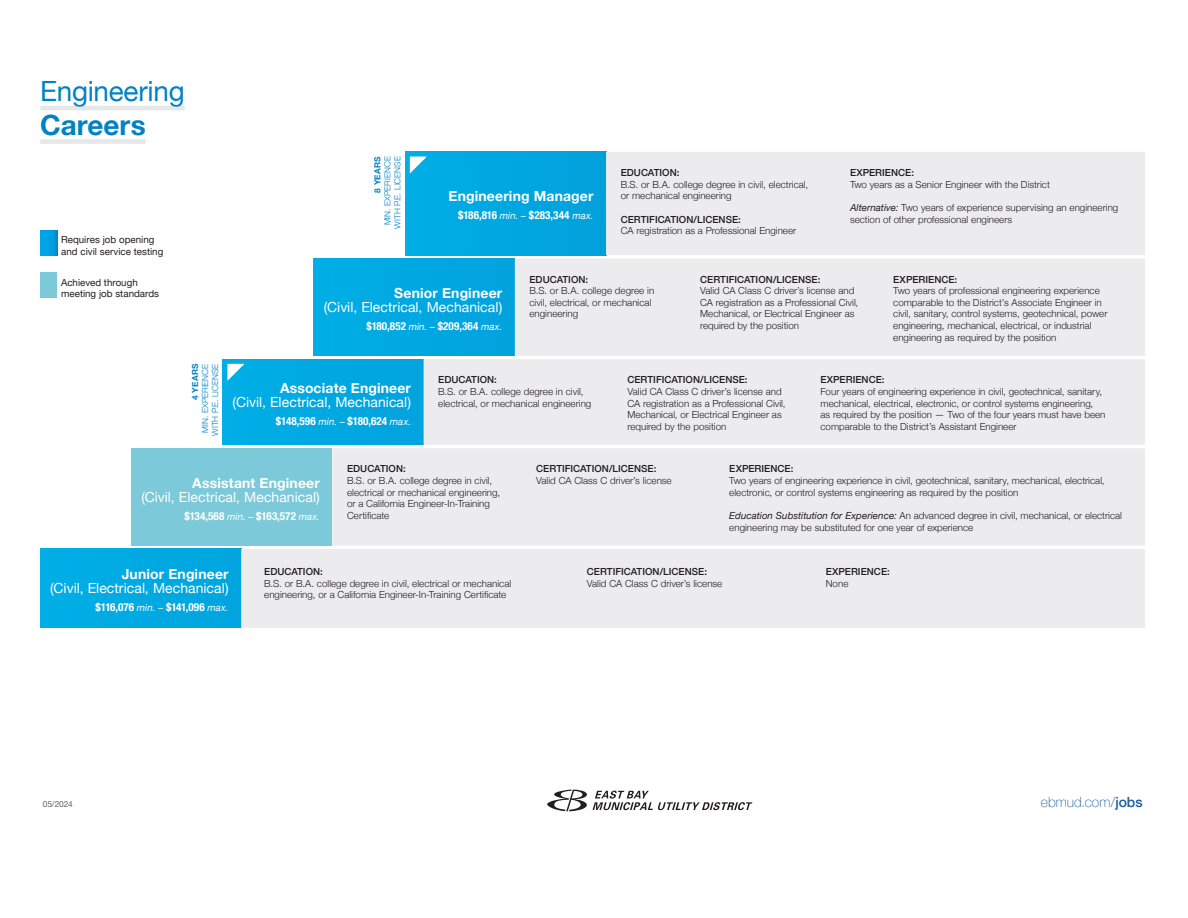
<style>
.page{position:relative;width:1188px;height:918px;background:#fff}
.page>*{position:absolute;margin:0;border:0;box-sizing:border-box;transform-origin:0 0}
.t1{font:27.9px "Helvetica Neue";letter-spacing:-.01em;color:#0082c3}
.t2{font:700 27.9px "Helvetica Neue";color:#0082c3}
.t3{font:13.95px "Helvetica Neue";letter-spacing:.005em;color:#fff}
.t4{font:700 13.95px "Helvetica Neue";letter-spacing:.01em;color:#fff}
.t5{font:100 13.95px "Helvetica Neue";color:#175d9e}
.t6{font:700 condensed 11.1px "Helvetica Neue";letter-spacing:.01em;color:#fff}
.t7{font:700 condensed 11.1px "Helvetica Neue";letter-spacing:-.015em;color:#fff}
.t8{font:300 9.75px/11.6px "Helvetica Neue";letter-spacing:.005em;color:#231f20}
.t9{font:500 9.75px "Helvetica Neue";color:#231f20}
.t10{font:9.75px/11.7px "Helvetica Neue";color:#231f20}
.t11{font:300 8.4px/10.1px "Helvetica Neue";color:#0082c3;text-align:center}
.t12{font:700 8.4px "Helvetica Neue";letter-spacing:.02em;color:#0082c3}
.t13{font:8.4px "Helvetica Neue";letter-spacing:-.005em;color:#636366}
.s1{font-weight:400;font-style:italic;font-stretch:normal;font-size:9.75px}
.s2{font-weight:400;font-style:italic}
.s3{font-weight:500}
</style>
<div class="page">
<div style="left:40px;top:549px;width:201px;height:79px;background:#00a9e2"></div>
<div style="left:241px;top:549px;width:904px;height:79px;background:#ececee"></div>
<div style="left:132px;top:448px;width:200px;height:98px;background:#7cc9d9"></div>
<div style="left:332px;top:448px;width:813px;height:98px;background:#ececee"></div>
<div style="left:314px;top:258px;width:201px;height:98px;background:#00a8e1"></div>
<div style="left:515px;top:258px;width:630px;height:98px;background:#ececee"></div>
<div style="left:223px;top:359px;width:201px;height:86px;background:#00a8e1"></div>
<div style="left:424px;top:359px;width:721px;height:86px;background:#ececee"></div>
<svg style="left:227px;top:363px;width:18px;height:18px"></svg>
<div style="left:405px;top:152px;width:201px;height:103px;background:#00a7e0"></div>
<div style="left:606px;top:152px;width:539px;height:103px;background:#ececee"></div>
<svg style="left:409px;top:156px;width:18px;height:18px"></svg>
<div style="left:40px;top:230px;width:17px;height:26px;background:linear-gradient(to bottom,#00a0e2,#00a0e2)"></div>
<div style="left:40px;top:273px;width:17px;height:25px;background:#7cc9d9"></div>
<svg style="left:547px;top:790px;width:205px;height:21px"></svg>
<hr style="left:40px;top:106px;width:145px;height:4px;background:#e6e7e9">
<div style="left:40px;top:139px;width:106px;height:5px;background:#e6e7e9"></div>
<h1 class="t1" style="left:40px;top:71px;width:146px">Engineering</h1>
<h1 class="t2" style="left:40px;top:103px;width:107px">Careers</h1>
<p class="t10" style="left:61px;top:235px;width:104px">Requires job opening and civil service testing</p>
<p class="t10" style="left:61px;top:277px;width:100px">Achieved through meeting job standards</p>
<p class="t12" style="left:189px;top:400px;width:37px;rotate:-90deg">4 YEARS</p>
<p class="t11" style="left:200px;top:436px;width:74px;rotate:-90deg">MIN. EXPERIENCE<br>WITH P.E. LICENSE</p>
<p class="t12" style="left:371px;top:193px;width:37px;rotate:-90deg">8 YEARS</p>
<p class="t11" style="left:382px;top:229px;width:74px;rotate:-90deg">MIN. EXPERIENCE<br>WITH P.E. LICENSE</p>
<h2 class="t4" style="left:449px;top:185px;width:146px">Engineering Manager</h2>
<p class="t6" style="left:458px;top:206px;width:137px">$186,816 <span class="s1">min. –</span> $283,344 <span class="s1">max.</span></p>
<p class="t9" style="left:621px;top:165px;width:60px">EDUCATION:</p>
<p class="t8" style="left:621px;top:178px;width:189px">B.S. or B.A. college degree in civil, electrical, or mechanical engineering</p>
<p class="t9" style="left:621px;top:211px;width:122px">CERTIFICATION/LICENSE:</p>
<p class="t8" style="left:621px;top:224px;width:177px">CA registration as a Professional Engineer</p>
<p class="t9" style="left:850px;top:165px;width:66px">EXPERIENCE:</p>
<p class="t8" style="left:850px;top:178px;width:201px">Two years as a Senior Engineer with the District</p>
<p class="t8" style="left:850px;top:201px;width:270px"><span class="s2">Alternative:</span> Two years of experience supervising an engineering section of other professional engineers</p>
<h2 class="t4" style="left:394px;top:282px;width:110px">Senior Engineer</h2>
<h2 class="t3" style="left:324px;top:297px;width:180px">(Civil, Electrical, Mechanical)</h2>
<p class="t6" style="left:366px;top:317px;width:137px">$180,852 <span class="s1">min. –</span> $209,364 <span class="s1">max.</span></p>
<p class="t9" style="left:529px;top:271px;width:60px">EDUCATION:</p>
<p class="t8" style="left:529px;top:284px;width:126px">B.S. or B.A. college degree in civil, electrical, or mechanical engineering</p>
<p class="t9" style="left:700px;top:271px;width:122px">CERTIFICATION/LICENSE:</p>
<p class="t8" style="left:700px;top:284px;width:160px">Valid CA Class C driver’s license and CA registration as a Professional Civil, Mechanical, or Electrical Engineer as required by the position</p>
<p class="t9" style="left:893px;top:271px;width:66px">EXPERIENCE:</p>
<p class="t8" style="left:893px;top:284px;width:216px">Two years of professional engineering experience comparable to the District’s Associate Engineer in civil, sanitary, control systems, geotechnical, power engineering, mechanical, electrical, or industrial engineering as required by the position</p>
<h2 class="t4" style="left:280px;top:377px;width:133px">Associate Engineer</h2>
<h2 class="t3" style="left:233px;top:392px;width:180px">(Civil, Electrical, Mechanical)</h2>
<p class="t6" style="left:276px;top:412px;width:137px">$148,596 <span class="s1">min. –</span> $180,624 <span class="s1">max.</span></p>
<p class="t9" style="left:438px;top:372px;width:60px">EDUCATION:</p>
<p class="t8" style="left:438px;top:385px;width:155px">B.S. or B.A. college degree in civil, electrical, or mechanical engineering</p>
<p class="t9" style="left:627px;top:372px;width:122px">CERTIFICATION/LICENSE:</p>
<p class="t8" style="left:627px;top:385px;width:160px">Valid CA Class C driver’s license and CA registration as a Professional Civil, Mechanical, or Electrical Engineer as required by the position</p>
<p class="t9" style="left:821px;top:372px;width:66px">EXPERIENCE:</p>
<p class="t8" style="left:821px;top:385px;width:287px">Four years of engineering experience in civil, geotechnical, sanitary, mechanical, electrical, electronic, or control systems engineering, as required by the position — Two of the four years must have been comparable to the District’s Assistant Engineer</p>
<h2 class="t4" style="left:192px;top:472px;width:129px">Assistant Engineer</h2>
<h2 class="t3" style="left:141px;top:487px;width:180px">(Civil, Electrical, Mechanical)</h2>
<p class="t6" style="left:185px;top:507px;width:137px">$134,568 <span class="s1">min. –</span> $163,572 <span class="s1">max.</span></p>
<p class="t9" style="left:347px;top:461px;width:60px">EDUCATION:</p>
<p class="t8" style="left:347px;top:474px;width:155px">B.S. or B.A. college degree in civil, electrical or mechanical engineering, or a California Engineer-In-Training<br>Certificate</p>
<h2 class="t4" style="left:122px;top:563px;width:108px">Junior Engineer</h2>
<h2 class="t3" style="left:50px;top:578px;width:180px">(Civil, Electrical, Mechanical)</h2>
<p class="t7" style="left:96px;top:598px;width:135px">$116,076 <span class="s1">min. –</span> $141,096 <span class="s1">max.</span></p>
<p class="t9" style="left:264px;top:564px;width:60px">EDUCATION:</p>
<p class="t8" style="left:264px;top:577px;width:249px">B.S. or B.A. college degree in civil, electrical or mechanical engineering, or a California Engineer-In-Training Certificate</p>
<p class="t9" style="left:536px;top:461px;width:122px">CERTIFICATION/LICENSE:</p>
<p class="t8" style="left:536px;top:474px;width:137px">Valid CA Class C driver’s license</p>
<p class="t9" style="left:729px;top:461px;width:66px">EXPERIENCE:</p>
<p class="t8" style="left:729px;top:474px;width:377px">Two years of engineering experience in civil, geotechnical, sanitary, mechanical, electrical, electronic, or control systems engineering as required by the position</p>
<p class="t8" style="left:729px;top:509px;width:394px"><span class="s2">Education Substitution for Experience:</span> An advanced degree in civil, mechanical, or electrical engineering may be substituted for one year of experience</p>
<p class="t9" style="left:587px;top:564px;width:122px">CERTIFICATION/LICENSE:</p>
<p class="t8" style="left:587px;top:577px;width:137px">Valid CA Class C driver’s license</p>
<p class="t9" style="left:826px;top:564px;width:66px">EXPERIENCE:</p>
<p class="t8" style="left:826px;top:577px;width:24px">None</p>
<p class="t13" style="left:43px;top:797px;width:32px">05/2024</p>
<h2 class="t5" style="left:1041px;top:791px;width:103px">ebmud.com/<span class="s3">jobs</span></h2>
</div>
